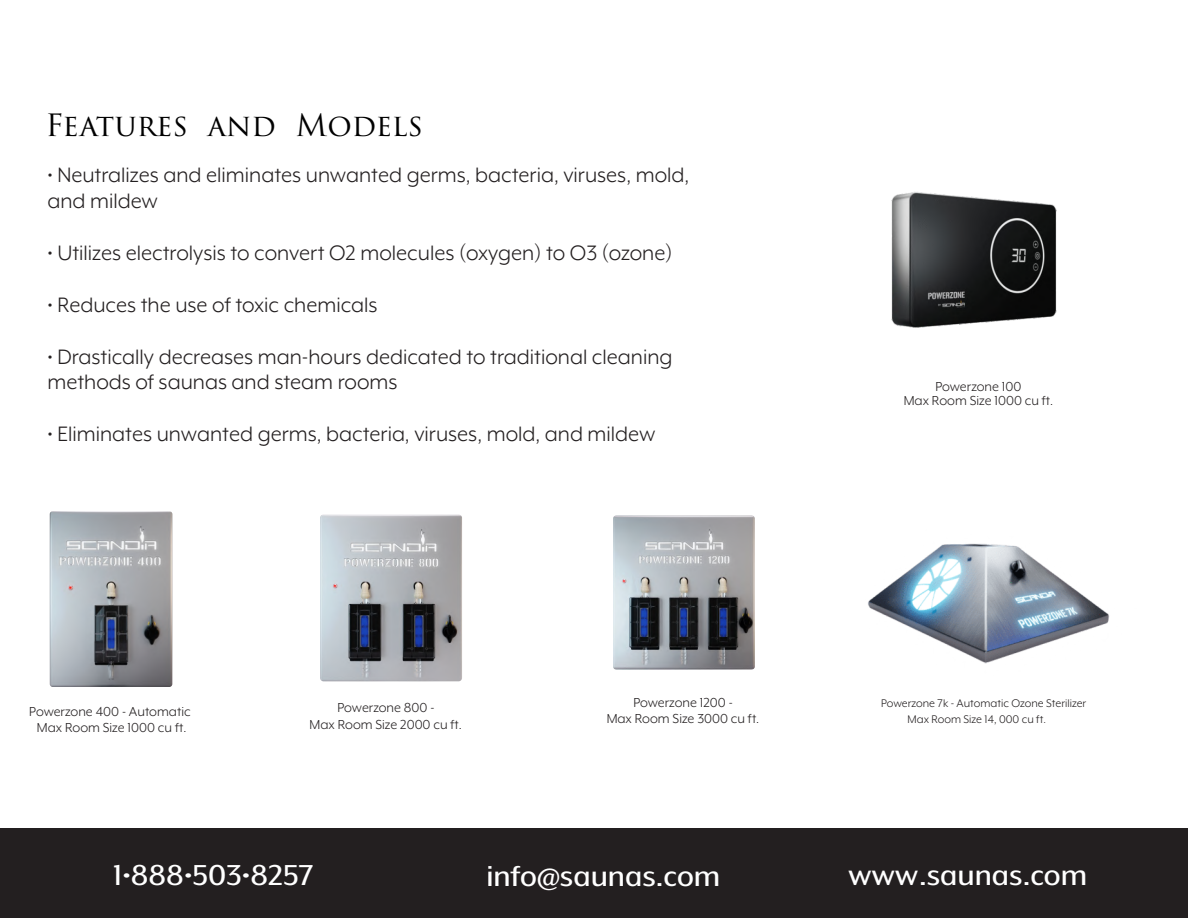
<style>
.page{position:relative;width:1188px;height:918px;background:#fff}
.page>*{position:absolute;margin:0;border:0;box-sizing:border-box;transform-origin:0 0}
.t1{font:33.15px "Mr Eaves XL Mod Nar OT";color:#fff;scale:1.25 1}
.t2{font:30px "Trajan Pro 3";letter-spacing:-.005em;color:#000}
.t3{font:24px/26px "Mr Eaves XL Mod OT";color:#231f20}
.t4{font:15px/16.2px "Mr Eaves XL Mod OT";color:#231f20;text-align:center}
.t5{font:12.75px "Mr Eaves XL Mod OT";color:#231f20}
</style>
<div class="page">
<img style="left:50px;top:511px;width:122px;height:176px;border-radius:3px">
<img style="left:613px;top:515px;width:142px;height:155px;border-radius:3px">
<img style="left:320px;top:515px;width:142px;height:166px;border-radius:3px">
<img style="left:891px;top:192px;width:166px;height:136px">
<img style="left:868px;top:543px;width:241px;height:121px">
<div style="left:0;top:828px;width:1188px;height:90px;background:#231f20"></div>
<p class="t2" style="left:45px;top:114px;width:379px">Features and Models</p>
<p class="t3" style="left:47px;top:163px;width:643px">• Neutralizes and eliminates unwanted germs, bacteria, viruses, mold, and mildew</p>
<p class="t3" style="left:47px;top:241px;width:627px">• Utilizes electrolysis to convert O2 molecules (oxygen) to O3 (ozone)</p>
<p class="t3" style="left:47px;top:293px;width:332px">• Reduces the use of toxic chemicals</p>
<p class="t3" style="left:47px;top:345px;width:627px">• Drastically decreases man-hours dedicated to traditional cleaning methods of saunas and steam rooms</p>
<p class="t3" style="left:47px;top:422px;width:609px">• Eliminates unwanted germs, bacteria, viruses, mold, and mildew</p>
<p class="t4" style="left:29px;top:704px;width:163px">Powerzone 400 - Automatic<br>Max Room Size 1000 cu ft.</p>
<p class="t4" style="left:310px;top:701px;width:154px">Powerzone 800 -<br>Max Room Size 2000 cu ft.</p>
<p class="t4" style="left:607px;top:695px;width:154px">Powerzone 1200 -<br>Max Room Size 3000 cu ft.</p>
<p class="t4" style="left:904px;top:381px;width:151px;line-height:13.5px">Powerzone 100<br>Max Room Size 1000 cu ft.</p>
<p class="t5" style="left:881px;top:698px;width:207px">Powerzone 7k - Automatic Ozone Sterilizer</p>
<p class="t5" style="left:908px;top:713px;width:140px">Max Room Size 14, 000 cu ft.</p>
<h1 class="t1" style="left:113px;top:861px;width:162px">1•888•503•8257</h1>
<h1 class="t1" style="left:486px;top:862px;width:189px">info@saunas.com</h1>
<h1 class="t1" style="left:849px;top:860px;width:193px">www.saunas.com</h1>
</div>
